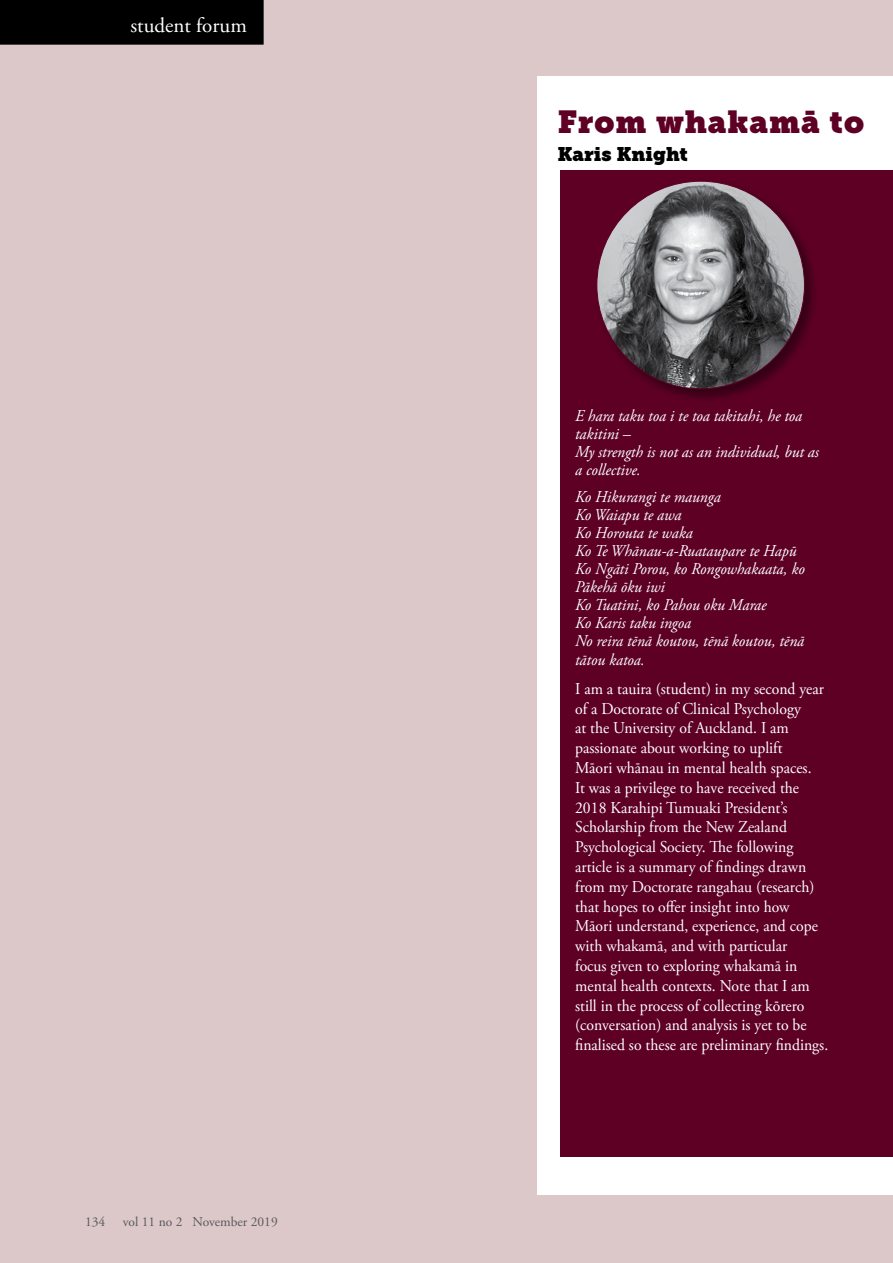
<style>
.page{position:relative;width:893px;height:1263px;background:#dcc7c9}
.page>*{position:absolute;margin:0;border:0;box-sizing:border-box;transform-origin:0 0}
.t1{font:31.5px "Museo Slab";letter-spacing:.03em;color:#5d0024}
.t2{font:21px "Adobe Garamond Pro";color:#fff}
.t3{font:19.5px "Museo Slab";color:#000}
.t4{font:16.5px/19.8px "Adobe Garamond Pro";color:#fff;scale:.95 1}
.t5{font:italic 16.5px/18px "Adobe Garamond Pro";color:#fff;scale:.95 1}
.t6{font:13.5px "Adobe Garamond Pro";color:#58595b}
</style>
<div class="page">
<div style="left:538px;top:76px;width:355px;height:1119px;background:#fff"></div>
<div style="left:560px;top:171px;width:333px;height:986px;background:#5d0024"></div>
<div style="left:594px;top:179px;width:225px;height:224px;background:#000;opacity:.45"></div>
<img style="left:597px;top:181px;width:207px;height:208px;border-radius:104px">
<div style="left:0;top:0;width:264px;height:45px;background:#000"></div>
<p class="t2" style="left:130px;top:13px;width:118px">student forum</p>
<p class="t6" style="left:85px;top:1213px;width:22px">134</p>
<p class="t6" style="left:123px;top:1213px;width:156px">vol 11 no 2 November 2019</p>
<h1 class="t1" style="left:557px;top:103px;width:308px">From whakamā to</h1>
<p class="t3" style="left:557px;top:143px;width:132px">Karis Knight</p>
<p class="t5" style="left:575px;top:407px;width:258px">E hara taku toa i te toa takitahi, he toa takitini –<br>My strength is not as an individual, but as a collective.</p>
<p class="t5" style="left:575px;top:488px;width:243px">Ko Hikurangi te maunga<br>Ko Waiapu te awa<br>Ko Horouta te waka<br>Ko Te Whānau-a-Ruataupare te Hapū<br>Ko Ngāti Porou, ko Rongowhakaata, ko<br>Pākehā ōku iwi<br>Ko Tuatini, ko Pahou oku Marae<br>Ko Karis taku ingoa<br>No reira tēnā koutou, tēnā koutou, tēnā</p>
<p class="t5" style="left:575px;top:652px;width:75px">tātou katoa.</p>
<p class="t4" style="left:575px;top:679px;width:268px">I am a tauira (student) in my second year of a Doctorate of Clinical Psychology<br>at the University of Auckland. I am passionate about working to uplift<br>Māori whānau in mental health spaces.<br>It was a privilege to have received the 2018 Karahipi Tumuaki President’s Scholarship from the New Zealand Psychological Society. The following article is a summary of findings drawn from my Doctorate rangahau (research) that hopes to offer insight into how Māori understand, experience, and cope with whakamā, and with particular<br>focus given to exploring whakamā in mental health contexts. Note that I am still in the process of collecting kōrero (conversation) and analysis is yet to be finalised so these are preliminary findings.</p>
</div>
